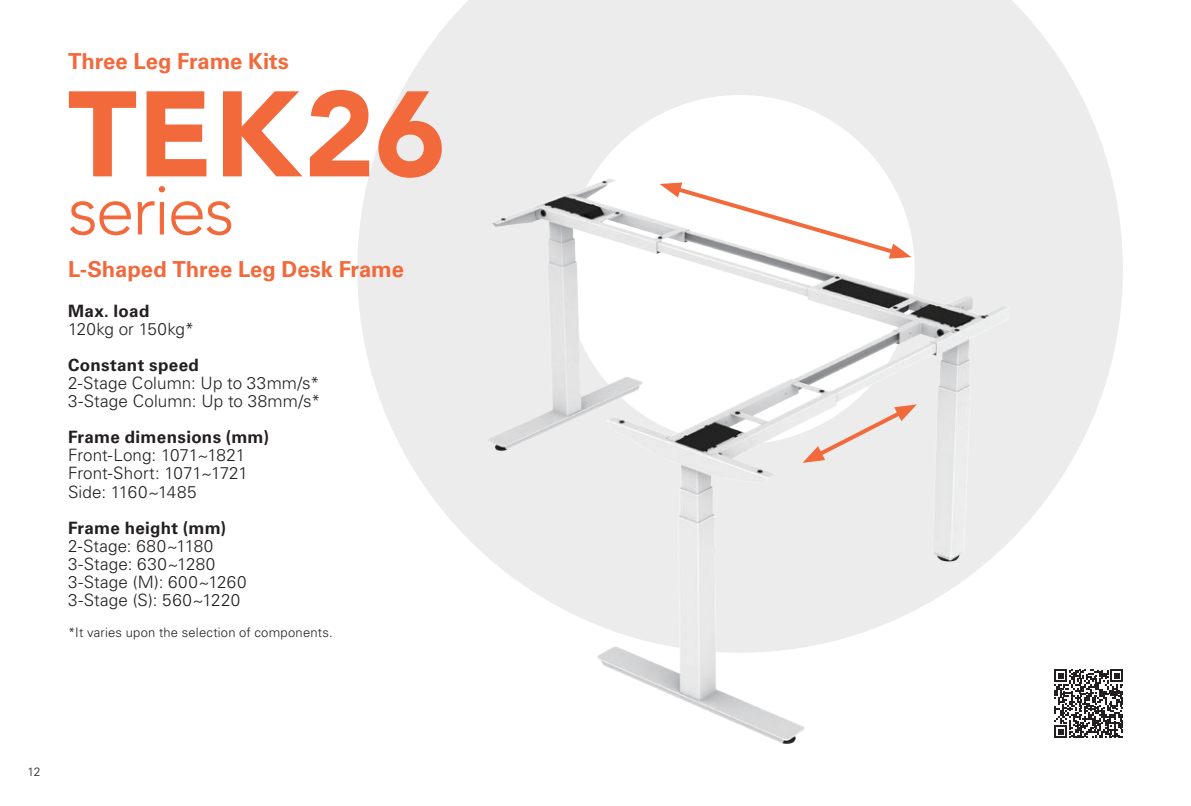
<style>
.page{position:relative;width:1191px;height:806px;background:#fff}
.page>*{position:absolute;margin:0;border:0;box-sizing:border-box;transform-origin:0 0}
.t1{font:900 120px "Avenir LT";letter-spacing:.005em;color:#f2693b}
.t2{font:300 70px "Avenir LT";letter-spacing:-.03em;color:#f2693b}
.t3{font:700 22px "Univers LT Std";color:#f2693b}
.t4{font:300 17px/18px "Univers LT Std";letter-spacing:.01em;color:#231f20}
.t5{font:700 17px "Univers LT Std";letter-spacing:.02em;color:#231f20}
.t6{font:300 13px "Univers LT Std";letter-spacing:.015em;color:#231f20}
.t7{font:300 12px "Univers LT Std";color:#231f20}
</style>
<div class="page">
<svg style="left:357px;top:0;width:766px;height:556px;fill:#edecec"></svg>
<img style="left:487px;top:179px;width:522px;height:564px">
<svg style="left:1054px;top:669px;width:69px;height:68px"></svg>
<svg style="left:659px;top:182px;width:252px;height:76px"></svg>
<svg style="left:802px;top:404px;width:115px;height:58px;background:#eedfdb"></svg>
<p class="t3" style="left:68px;top:49px;width:222px">Three Leg Frame Kits</p>
<h1 class="t1" style="left:68px;top:62px;width:379px">TEK26</h1>
<h2 class="t2" style="left:68px;top:169px;width:168px">series</h2>
<p class="t3" style="left:68px;top:256px;width:337px">L-Shaped Three Leg Desk Frame</p>
<p class="t5" style="left:68px;top:301px;width:83px">Max. load</p>
<p class="t4" style="left:68px;top:320px;width:128px">120kg or 150kg*</p>
<p class="t5" style="left:68px;top:355px;width:132px">Constant speed</p>
<p class="t4" style="left:68px;top:374px;width:254px">2-Stage Column: Up to 33mm/s*<br>3-Stage Column: Up to 38mm/s*</p>
<p class="t5" style="left:68px;top:427px;width:202px">Frame dimensions (mm)</p>
<p class="t4" style="left:68px;top:446px;width:181px">Front-Long: 1071~1821<br>Front-Short: 1071~1721<br>Side: 1160~1485</p>
<p class="t5" style="left:68px;top:517px;width:159px">Frame height (mm)</p>
<p class="t4" style="left:68px;top:536px;width:180px">2-Stage: 680~1180<br>3-Stage: 630~1280<br>3-Stage (M): 600~1260<br>3-Stage (S): 560~1220</p>
<p class="t6" style="left:68px;top:624px;width:266px">*It varies upon the selection of components.</p>
<p class="t7" style="left:28px;top:764px;width:14px">12</p>
</div>
